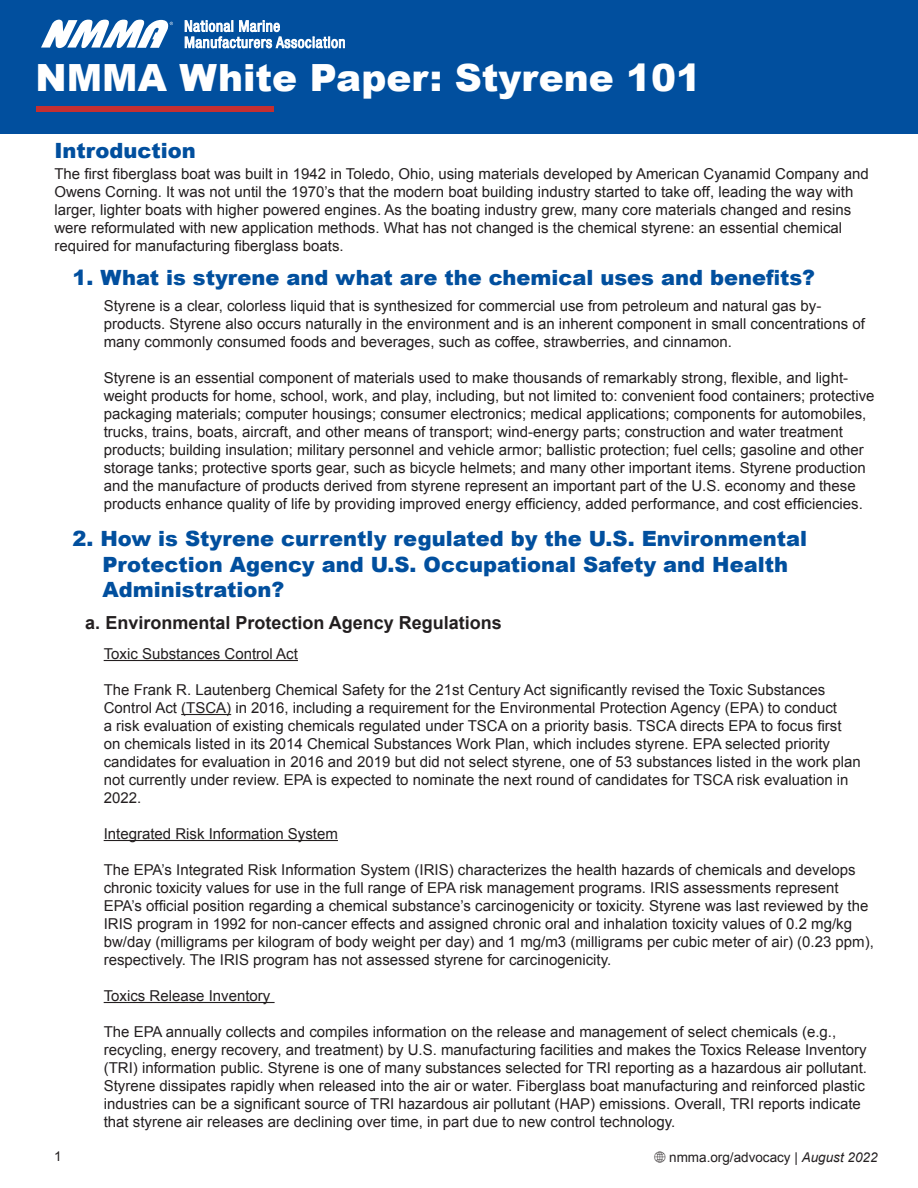
<style>
.page{position:relative;width:918px;height:1188px;background:#fff}
.page>*{position:absolute;margin:0;border:0;box-sizing:border-box;transform-origin:0 0}
.t1{font:900 37.5px "Arial";color:#fff}
.t2{font:900 21px/25.2px "Arial";color:#014f9e}
.t3{font:700 18px "Arial";color:#231f20}
.Paragraph_Style_1{font:15px/18px "Arial";color:#231f20}
.t4{font:13.5px "Arial";color:#231f20}
.s1{font-style:italic}
</style>
<div class="page">
<div style="left:0;top:0;width:918px;height:134px;background:#014f9e"></div>
<div style="left:36px;top:106px;width:238px;height:6px;background:#c52f30"></div>
<svg style="left:185px;top:21px;width:160px;height:27px"></svg>
<svg style="left:41px;top:20px;width:132px;height:28px"></svg>
<hr style="left:104px;top:660px;width:194px;height:1px;background:#231f20">
<hr style="left:181px;top:714px;width:50px;height:1px;background:#231f20">
<hr style="left:104px;top:840px;width:234px;height:1px;background:#231f20">
<hr style="left:104px;top:1002px;width:171px;height:1px;background:#231f20">
<p class="t1" style="left:36px;top:50px;width:667px">NMMA White Paper: Styrene 101</p>
<p class="t2" style="left:54px;top:138px;width:143px">Introduction</p>
<p class="Paragraph_Style_1" style="left:54px;top:164px;width:816px">The first fiberglass boat was built in 1942 in Toledo, Ohio, using materials developed by American Cyanamid Company and Owens Corning. It was not until the 1970’s that the modern boat building industry started to take off, leading the way with larger, lighter boats with higher powered engines. As the boating industry grew, many core materials changed and resins were reformulated with new application methods. What has not changed is the chemical styrene: an essential chemical required for manufacturing fiberglass boats.</p>
<p class="t2" style="left:72px;top:264px;width:744px">1. What is styrene and what are the chemical uses and benefits?</p>
<p class="Paragraph_Style_1" style="left:104px;top:297px;width:763px">Styrene is a clear, colorless liquid that is synthesized for commercial use from petroleum and natural gas by&shy;products. Styrene also occurs naturally in the environment and is an inherent component in small concentrations of many commonly consumed foods and beverages, such as coffee, strawberries, and cinnamon.</p>
<p class="Paragraph_Style_1" style="left:104px;top:369px;width:772px">Styrene is an essential component of materials used to make thousands of remarkably strong, flexible, and light&shy;weight products for home, school, work, and play, including, but not limited to: convenient food containers; protective packaging materials; computer housings; consumer electronics; medical applications; components for automobiles, trucks, trains, boats, aircraft, and other means of transport; wind-energy parts; construction and water treatment products; building insulation; military personnel and vehicle armor; ballistic protection; fuel cells; gasoline and other storage tanks; protective sports gear, such as bicycle helmets; and many other important items. Styrene production and the manufacture of products derived from styrene represent an important part of the U.S. economy and these products enhance quality of life by providing improved energy efficiency, added performance, and cost efficiencies.</p>
<p class="t2" style="left:102px;top:526px;width:706px;text-indent:-30px">2. How is Styrene currently regulated by the U.S. Environmental<br>Protection Agency and U.S. Occupational Safety and Health<br>Administration?</p>
<p class="t3" style="left:85px;top:610px;width:418px">a. Environmental Protection Agency Regulations</p>
<p class="Paragraph_Style_1" style="left:104px;top:645px;width:196px">Toxic Substances Control Act</p>
<p class="Paragraph_Style_1" style="left:104px;top:681px;width:759px">The Frank R. Lautenberg Chemical Safety for the 21st Century Act significantly revised the Toxic Substances Control Act (TSCA) in 2016, including a requirement for the Environmental Protection Agency (EPA) to conduct<br>a risk evaluation of existing chemicals regulated under TSCA on a priority basis. TSCA directs EPA to focus first on chemicals listed in its 2014 Chemical Substances Work Plan, which includes styrene. EPA selected priority candidates for evaluation in 2016 and 2019 but did not select styrene, one of 53 substances listed in the work plan not currently under review. EPA is expected to nominate the next round of candidates for TSCA risk evaluation in 2022.</p>
<p class="Paragraph_Style_1" style="left:104px;top:825px;width:236px">Integrated Risk Information System</p>
<p class="Paragraph_Style_1" style="left:104px;top:861px;width:772px">The EPA’s Integrated Risk Information System (IRIS) characterizes the health hazards of chemicals and develops chronic toxicity values for use in the full range of EPA risk management programs. IRIS assessments represent EPA’s official position regarding a chemical substance’s carcinogenicity or toxicity. Styrene was last reviewed by the IRIS program in 1992 for non-cancer effects and assigned chronic oral and inhalation toxicity values of 0.2 mg/kg bw/day (milligrams per kilogram of body weight per day) and 1 mg/m3 (milligrams per cubic meter of air) (0.23 ppm), respectively. The IRIS program has not assessed styrene for carcinogenicity.</p>
<p class="Paragraph_Style_1" style="left:104px;top:987px;width:168px">Toxics Release Inventory</p>
<p class="Paragraph_Style_1" style="left:104px;top:1023px;width:765px">The EPA annually collects and compiles information on the release and management of select chemicals (e.g., recycling, energy recovery, and treatment) by U.S. manufacturing facilities and makes the Toxics Release Inventory (TRI) information public. Styrene is one of many substances selected for TRI reporting as a hazardous air pollutant.<br>Styrene dissipates rapidly when released into the air or water. Fiberglass boat manufacturing and reinforced plastic industries can be a significant source of TRI hazardous air pollutant (HAP) emissions. Overall, TRI reports indicate that styrene air releases are declining over time, in part due to new control technology.</p>
<p class="t4" style="left:54px;top:1148px;width:9px">1</p>
<p class="t4" style="left:669px;top:1148px;width:210px">nmma.org/advocacy | <span class="s1">August 2022</span></p>
</div>
